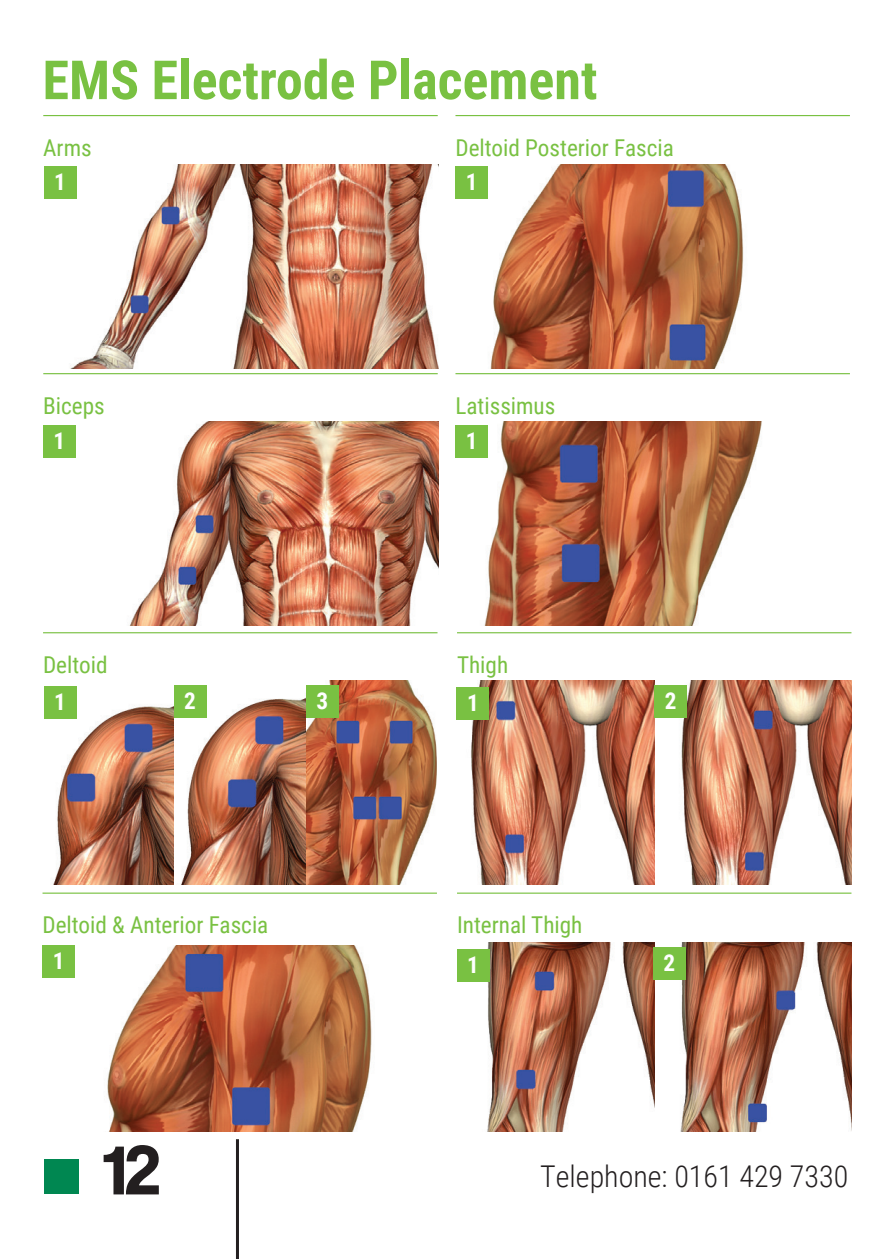
<style>
.page{position:relative;width:893px;height:1259px;background:#fff}
.page>*{position:absolute;margin:0;border:0;box-sizing:border-box;transform-origin:0 0}
.t1{font:700 72px "Coolvetica Rg";color:#231f20}
.t2{font:700 54px "Roboto Condensed";color:#79c142}
.t3{font:300 30px "Roboto Condensed";color:#231f20}
.Paragraph_Style_2{font:23.1px "Roboto Condensed";color:#79c142}
.Paragraph_Style_1{font:23.1px "Roboto Condensed";color:#79c142}
.Paragraph_Style_1-2{font:700 23.1px "Roboto Condensed";color:#fff}
</style>
<div class="page">
<div style="left:45px;top:1159px;width:34px;height:34px;background:#008751"></div>
<hr style="left:236px;top:1139px;width:3px;height:120px;background:#231f20">
<img style="left:457px;top:942px;width:395px;height:189px">
<img style="left:44px;top:945px;width:328px;height:186px">
<img style="left:457px;top:680px;width:394px;height:204px">
<img style="left:44px;top:680px;width:393px;height:204px">
<img style="left:455px;top:422px;width:307px;height:204px">
<img style="left:44px;top:422px;width:394px;height:204px">
<img style="left:456px;top:164px;width:288px;height:204px">
<img style="left:44px;top:164px;width:394px;height:204px">
<hr style="left:43px;top:115px;width:395px;height:1px;background:#79c142">
<div style="left:44px;top:167px;width:32px;height:32px;background:#79c142"></div>
<hr style="left:43px;top:373px;width:395px;height:1px;background:#79c142">
<div style="left:43px;top:426px;width:32px;height:32px;background:#79c142"></div>
<hr style="left:455px;top:115px;width:395px;height:1px;background:#79c142">
<hr style="left:455px;top:373px;width:395px;height:1px;background:#79c142">
<div style="left:455px;top:426px;width:33px;height:32px;background:#79c142"></div>
<div style="left:455px;top:166px;width:33px;height:32px;background:#79c142"></div>
<hr style="left:43px;top:632px;width:394px;height:1px;background:#79c142">
<div style="left:44px;top:687px;width:32px;height:32px;background:#79c142"></div>
<div style="left:174px;top:685px;width:32px;height:33px;background:#79c142"></div>
<div style="left:655px;top:685px;width:32px;height:33px;background:#79c142"></div>
<div style="left:306px;top:685px;width:32px;height:33px;background:#79c142"></div>
<hr style="left:43px;top:892px;width:394px;height:1px;background:#79c142">
<div style="left:43px;top:946px;width:32px;height:32px;background:#79c142"></div>
<div style="left:653px;top:947px;width:33px;height:33px;background:#79c142"></div>
<hr style="left:457px;top:892px;width:394px;height:1px;background:#79c142">
<hr style="left:457px;top:632px;width:394px;height:1px;background:#79c142">
<div style="left:457px;top:949px;width:32px;height:32px;background:#79c142"></div>
<div style="left:457px;top:687px;width:32px;height:32px;background:#79c142"></div>
<p class="t2" style="left:43px;top:42px;width:556px">EMS Electrode Placement</p>
<p class="Paragraph_Style_2" style="left:43px;top:131px;width:50px">Arms</p>
<p class="Paragraph_Style_1-2" style="left:54px;top:166px;width:13px">1</p>
<p class="Paragraph_Style_2" style="left:455px;top:131px;width:220px">Deltoid Posterior Fascia</p>
<p class="Paragraph_Style_1-2" style="left:466px;top:165px;width:13px">1</p>
<p class="Paragraph_Style_2" style="left:43px;top:389px;width:63px">Biceps</p>
<p class="Paragraph_Style_1-2" style="left:54px;top:425px;width:13px">1</p>
<p class="Paragraph_Style_2" style="left:455px;top:389px;width:101px">Latissimus</p>
<p class="Paragraph_Style_1-2" style="left:466px;top:425px;width:13px">1</p>
<p class="Paragraph_Style_2" style="left:43px;top:648px;width:66px">Deltoid</p>
<p class="Paragraph_Style_1-2" style="left:54px;top:686px;width:13px">1</p>
<p class="Paragraph_Style_1-2" style="left:184px;top:685px;width:13px">2</p>
<p class="Paragraph_Style_1-2" style="left:316px;top:685px;width:13px">3</p>
<p class="Paragraph_Style_1-2" style="left:665px;top:685px;width:13px">2</p>
<p class="Paragraph_Style_2" style="left:457px;top:648px;width:53px">Thigh</p>
<p class="Paragraph_Style_1-2" style="left:467px;top:686px;width:13px">1</p>
<p class="Paragraph_Style_1" style="left:43px;top:908px;width:227px">Deltoid &amp; Anterior Fascia</p>
<p class="Paragraph_Style_1-2" style="left:53px;top:945px;width:13px">1</p>
<p class="Paragraph_Style_1-2" style="left:664px;top:947px;width:13px">2</p>
<p class="Paragraph_Style_1" style="left:457px;top:908px;width:127px">Internal Thigh</p>
<p class="Paragraph_Style_1-2" style="left:467px;top:948px;width:13px">1</p>
<h1 class="t1" style="left:103px;top:1128px;width:58px">12</h1>
<p class="t3" style="left:540px;top:1155px;width:309px">Telephone: 0161 429 7330</p>
</div>
